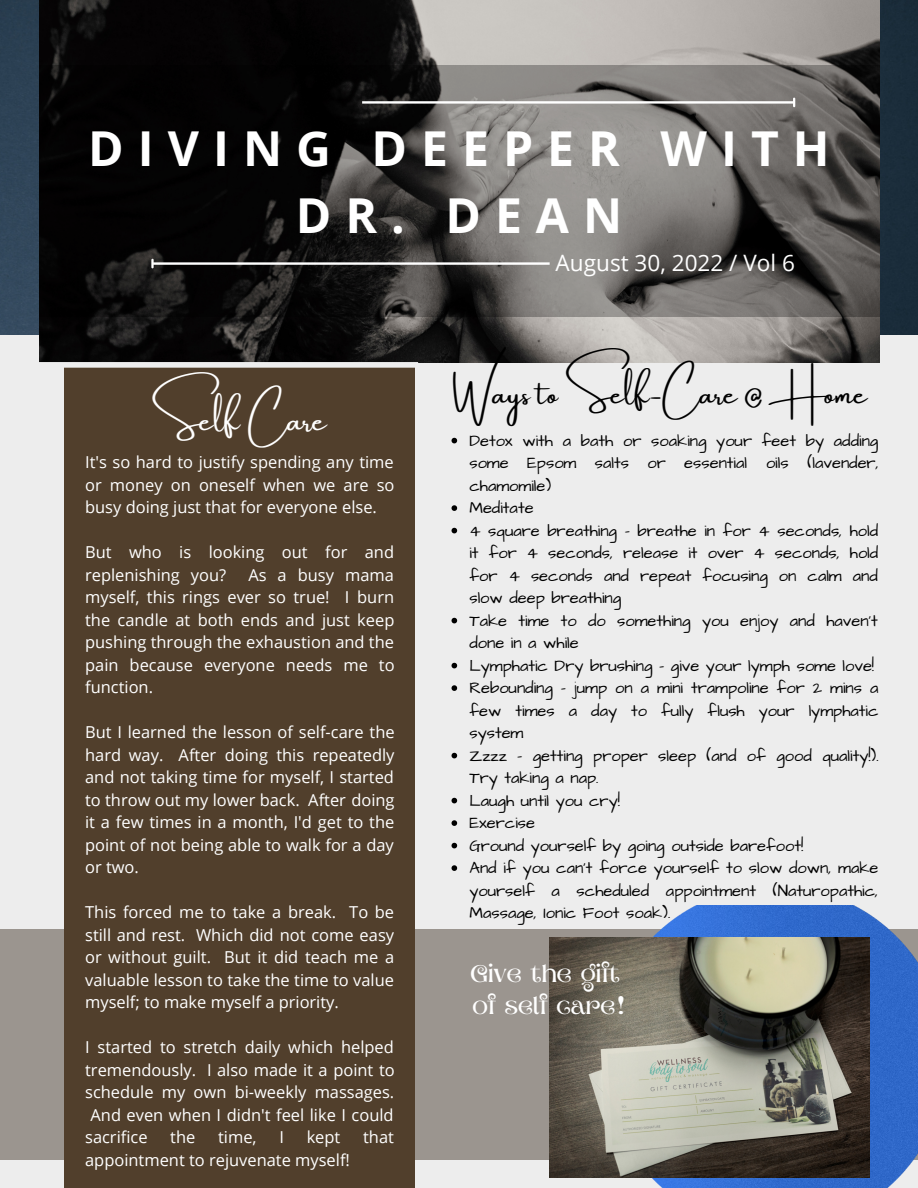
<style>
.page{position:relative;width:918px;height:1188px;background:#ededed}
.page>*{position:absolute;margin:0;border:0;box-sizing:border-box;transform-origin:0 0}
.t1{font:700 48.15px/66.3px "Open Sans";letter-spacing:.29em;color:#fff;text-align:center}
.t2{font:30.45px "Amsterdam One";color:#fff}
.t3{font:28.95px "Amsterdam One";color:#000}
.t4{font:24px/32.7px "Aprila";color:#fff}
.t5{font:22.5px "Open Sans";color:#fff}
.t6{font:16.5px/22.5px "Open Sans";color:#fff;text-align:justify}
.t7{font:16.5px/22.5px "Architects Daughter";color:#000}
</style>
<div class="page">
<div style="left:0;top:929px;width:918px;height:231px;background:#9b958f"></div>
<img style="left:0;top:0;width:918px;height:334px">
<div style="left:64px;top:0;width:351px;height:1188px;background:#513f2c"></div>
<img style="left:39px;top:0;width:840px;height:362px">
<svg style="left:39px;top:65px;width:840px;height:252px;background:#413f3e"></svg>
<hr style="left:362px;top:101px;width:432px;height:3px;background:#fff">
<svg style="left:793px;top:98px;width:2px;height:9px"></svg>
<hr style="left:153px;top:262px;width:397px;height:3px;background:#fff">
<svg style="left:151px;top:259px;width:3px;height:9px"></svg>
<div style="left:39px;top:362px;width:379px;height:6px;background:#ededed"></div>
<img style="left:604px;top:906px;width:314px;height:282px">
<img style="left:550px;top:938px;width:319px;height:240px">
<svg style="left:452px;top:438px;width:5px;height:5px"></svg>
<svg style="left:452px;top:505px;width:5px;height:6px"></svg>
<svg style="left:452px;top:528px;width:5px;height:5px"></svg>
<svg style="left:452px;top:618px;width:5px;height:5px"></svg>
<svg style="left:452px;top:663px;width:5px;height:5px"></svg>
<svg style="left:452px;top:685px;width:5px;height:6px"></svg>
<svg style="left:452px;top:753px;width:5px;height:5px"></svg>
<svg style="left:452px;top:798px;width:5px;height:5px"></svg>
<svg style="left:452px;top:820px;width:5px;height:6px"></svg>
<svg style="left:452px;top:843px;width:5px;height:5px"></svg>
<svg style="left:452px;top:865px;width:5px;height:6px"></svg>
<h1 class="t1" style="left:88px;top:115px;width:743px">DIVING DEEPER WITH<br>DR. DEAN</h1>
<h2 class="t2" style="left:152px;top:404px;width:177px">Self Care</h2>
<p class="t6" style="left:85px;top:451px;width:311px">It's so hard to justify spending any time or money on oneself when we are so busy doing just that for everyone else.</p>
<p class="t6" style="left:85px;top:541px;width:310px">But who is looking out for and replenishing you?</p>
<p class="t6" style="left:85px;top:563px;width:311px;text-indent:163px">As a busy mama myself, this rings ever so true! I burn the candle at both ends and just keep pushing through the exhaustion and the pain because everyone needs me to function.</p>
<p class="t6" style="left:85px;top:721px;width:311px">But I learned the lesson of self-care the hard way. After doing this repeatedly and not taking time for myself, I started to throw out my lower back. After doing it a few times in a month, I'd get to the point of not being able to walk for a day or two.</p>
<p class="t6" style="left:85px;top:901px;width:311px">This forced me to take a break. To be still and rest. Which did not come easy or without guilt. But it did teach me a valuable lesson to take the time to value myself; to make myself a priority.</p>
<p class="t6" style="left:85px;top:1036px;width:310px">I started to stretch daily which helped</p>
<p class="t6" style="left:85px;top:1058px;width:311px">tremendously. I also made it a point to</p>
<p class="t6" style="left:85px;top:1081px;width:311px">schedule my own bi-weekly massages.</p>
<p class="t6" style="left:91px;top:1103px;width:305px">And even when I didn't feel like I could</p>
<p class="t6" style="left:85px;top:1126px;width:64px">sacrifice</p>
<p class="t6" style="left:170px;top:1126px;width:27px">the</p>
<p class="t6" style="left:218px;top:1126px;width:40px">time,</p>
<p class="t6" style="left:279px;top:1126px;width:6px">I</p>
<p class="t6" style="left:307px;top:1126px;width:35px">kept</p>
<p class="t6" style="left:363px;top:1126px;width:32px">that</p>
<p class="t6" style="left:85px;top:1148px;width:266px">appointment to rejuvenate myself!</p>
<h3 class="t5" style="left:556px;top:247px;width:241px">August 30, 2022 / Vol 6</h3>
<h3 class="t3" style="left:453px;top:378px;width:417px">Ways to Self-Care @ Home</h3>
<p class="t7" style="left:469px;top:430px;width:411px">Detox with a bath or soaking your feet by adding some Epsom salts or essential oils (lavender, chamomile)<br>Meditate<br>4 square breathing - breathe in for 4 seconds, hold it for 4 seconds, release it over 4 seconds, hold for 4 seconds and repeat focusing on calm and slow deep breathing<br>Take time to do something you enjoy and haven't done in a while<br>Lymphatic Dry brushing - give your lymph some love!<br>Rebounding - jump on a mini trampoline for 2 mins a few times a day to fully flush your lymphatic system<br>Zzzz - getting proper sleep (and of good quality!).<br>Try taking a nap.<br>Laugh until you cry!<br>Exercise<br>Ground yourself by going outside barefoot!<br>And if you can't force yourself to slow down, make yourself a scheduled appointment (Naturopathic, Massage, Ionic Foot soak).</p>
<h3 class="t4" style="left:470px;top:959px;width:158px">Give the gift of self care!</h3>
</div>
